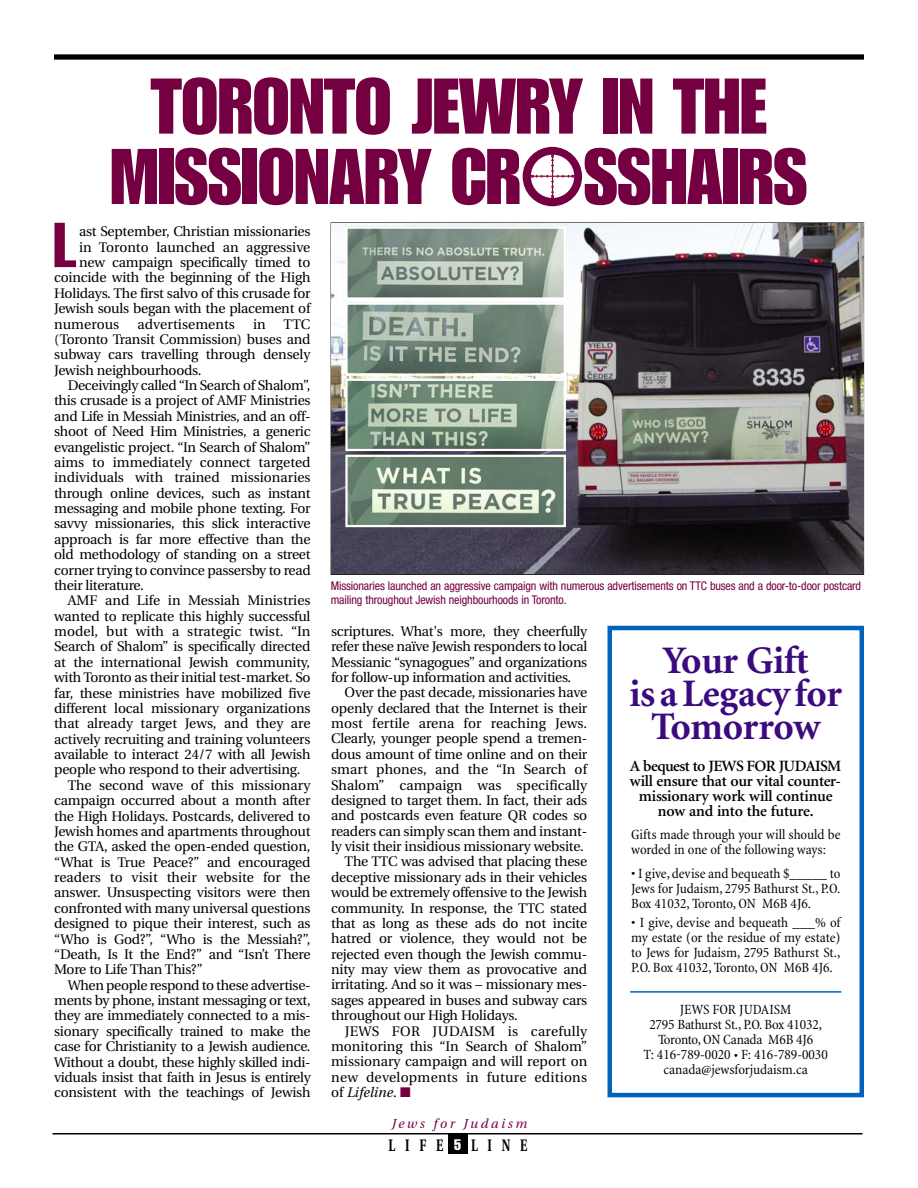
<style>
.page{position:relative;width:918px;height:1188px;background:#fff}
.page>*{position:absolute;margin:0;border:0;box-sizing:border-box;transform-origin:0 0}
.t1{font:77.1px/70.3px "Impact";letter-spacing:-.01em;color:#740041;text-align:center}
.t2{font:extra-condensed 62.25px "Helvetica";color:#740041}
.t3{font:700 39px/33px "Minion";letter-spacing:-.01em;color:#3c0a7f;text-align:center}
.t4{font:700 16.65px "Utopia";letter-spacing:.84em;color:#000;scale:.7 1}
.t5{font:600 15.75px/15px "Minion";letter-spacing:-.015em;color:#000;text-align:center}
.t6{font:extra-condensed 15px "Helvetica";color:#fff}
.t7{font:condensed 14.25px/15px "Minion";letter-spacing:-.005em;color:#000;text-align:justify;scale:1.06 1}
.t8{font:13.8px/15.3px "Utopia";letter-spacing:-.015em;color:#000;text-align:justify}
.t9{font:13.8px "Utopia";letter-spacing:.005em;color:#000}
.t10{font:13.8px "Utopia";letter-spacing:.02em;color:#000}
.t11{font:italic 13.8px "Utopia";color:#000}
.t12{font:italic 13.05px "Utopia";letter-spacing:.2em;color:#740041}
.t13{font:condensed 12px/13.5px "Helvetica Neue";letter-spacing:-.01em;color:#740041}
.s1{font-style:normal}
.s2{color:#740041}
</style>
<div class="page">
<div style="left:54px;top:54px;width:810px;height:6px;background:#000"></div>
<img style="left:332px;top:223px;width:531px;height:351px">
<div style="left:523px;top:147px;width:59px;height:59px;background:#740041;border-radius:50%"></div>
<svg style="left:530px;top:154px;width:45px;height:45px"></svg>
<div style="left:608px;top:626px;width:256px;height:471px;border:4px solid #0064ba"></div>
<hr style="left:630px;top:991px;width:211px;height:2px;background:#0064ba">
<hr style="left:52px;top:1133px;width:810px;height:1px;background:#000">
<div style="left:448px;top:1134px;width:19px;height:20px;background:#000"></div>
<div style="left:345px;top:227px;width:221px;height:73px;border:2px solid #fff"></div>
<div style="left:345px;top:302px;width:221px;height:74px;border:2px solid #fff"></div>
<div style="left:345px;top:379px;width:221px;height:72px;border:2px solid #fff"></div>
<div style="left:345px;top:455px;width:221px;height:72px;border:2px solid #fff"></div>
<h1 class="t1" style="left:110px;top:74px;width:699px">TORONTO JEWRY IN THE<br>MISSIONARY CR SSHAIRS</h1>
<h2 class="t2" style="left:53px;top:223px;width:25px">L</h2>
<p class="t8" style="left:79px;top:225px;width:233px">ast September, Christian missionaries</p>
<p class="t8" style="left:79px;top:241px;width:233px">in Toronto launched an aggressive</p>
<p class="t8" style="left:79px;top:256px;width:233px">new campaign specifically timed to</p>
<p class="t8" style="left:54px;top:271px;width:258px">coincide with the beginning of the High</p>
<p class="t8" style="left:54px;top:287px;width:258px">Holidays. The first salvo of this crusade for</p>
<p class="t8" style="left:54px;top:302px;width:258px">Jewish souls began with the placement of</p>
<p class="t9" style="left:54px;top:318px;width:67px">numerous</p>
<p class="t9" style="left:138px;top:318px;width:99px">advertisements</p>
<p class="t8" style="left:253px;top:317px;width:14px">in</p>
<p class="t8" style="left:54px;top:317px;width:258px;text-indent:229px">TTC (Toronto Transit Commission) buses and subway cars travelling through densely Jewish neighbourhoods.</p>
<p class="t8" style="left:54px;top:379px;width:258px;text-indent:14px">Deceivingly called “In Search of Shalom”, this crusade is a project of AMF Ministries and Life in Messiah Ministries, and an off&shy;shoot of Need Him Ministries, a generic evangelistic project. “In Search of Shalom” aims to immediately connect targeted individuals with trained missionaries through online devices, such as instant messaging and mobile phone texting. For savvy missionaries, this slick interactive approach is far more effective than the old methodology of standing on a street corner trying to convince passersby to read their literature.</p>
<p class="t8" style="left:68px;top:594px;width:244px">AMF and Life in Messiah Ministries</p>
<p class="t8" style="left:54px;top:610px;width:258px">wanted to replicate this highly successful</p>
<p class="t9" style="left:54px;top:626px;width:258px">model, but with a strategic twist. “In</p>
<p class="t8" style="left:54px;top:640px;width:258px">Search of Shalom” is specifically directed</p>
<p class="t8" style="left:54px;top:656px;width:258px">at the international Jewish community,</p>
<p class="t8" style="left:54px;top:671px;width:258px">with Toronto as their initial test-market. So</p>
<p class="t8" style="left:54px;top:686px;width:258px">far, these ministries have mobilized five</p>
<p class="t8" style="left:54px;top:702px;width:258px">different local missionary organizations</p>
<p class="t8" style="left:54px;top:717px;width:258px">that already target Jews, and they are</p>
<p class="t8" style="left:54px;top:733px;width:258px">actively recruiting and training volunteers</p>
<p class="t8" style="left:54px;top:748px;width:258px">available to interact 24/7 with all Jewish</p>
<p class="t8" style="left:54px;top:763px;width:248px">people who respond to their advertising.</p>
<p class="t8" style="left:68px;top:779px;width:244px">The second wave of this missionary</p>
<p class="t8" style="left:54px;top:794px;width:258px">campaign occurred about a month after</p>
<p class="t8" style="left:54px;top:809px;width:258px">the High Holidays. Postcards, delivered to</p>
<p class="t8" style="left:54px;top:825px;width:258px">Jewish homes and apartments throughout</p>
<p class="t8" style="left:54px;top:840px;width:258px">the GTA, asked the open-ended question,</p>
<p class="t8" style="left:54px;top:855px;width:258px">“What is True Peace?” and encouraged</p>
<p class="t9" style="left:54px;top:872px;width:258px">readers to visit their website for the</p>
<p class="t8" style="left:54px;top:886px;width:258px">answer. Unsuspecting visitors were then</p>
<p class="t8" style="left:54px;top:902px;width:258px">confronted with many universal questions</p>
<p class="t8" style="left:54px;top:917px;width:258px">designed to pique their interest, such as</p>
<p class="t8" style="left:54px;top:932px;width:258px">“Who is God?”, “Who is the Messiah?”,</p>
<p class="t8" style="left:54px;top:948px;width:258px">“Death, Is It the End?” and “Isn’t There</p>
<p class="t8" style="left:54px;top:963px;width:150px">More to Life Than This?”</p>
<p class="t8" style="left:68px;top:978px;width:244px">When people respond to these advertise-</p>
<p class="t8" style="left:54px;top:994px;width:258px">ments by phone, instant messaging or text,</p>
<p class="t8" style="left:54px;top:1009px;width:258px">they are immediately connected to a mis-</p>
<p class="t8" style="left:54px;top:1025px;width:258px">sionary specifically trained to make the</p>
<p class="t8" style="left:54px;top:1040px;width:258px">case for Christianity to a Jewish audience.</p>
<p class="t8" style="left:54px;top:1055px;width:258px">Without a doubt, these highly skilled indi-</p>
<p class="t8" style="left:54px;top:1071px;width:258px">viduals insist that faith in Jesus is entirely</p>
<p class="t8" style="left:54px;top:1086px;width:258px">consistent with the teachings of Jewish</p>
<p class="t13" style="left:331px;top:580px;width:532px">Missionaries launched an aggressive campaign with numerous advertisements on TTC buses and a door-to-door postcard mailing throughout Jewish neighbourhoods in Toronto.</p>
<p class="t8" style="left:331px;top:625px;width:258px">scriptures. What's more, they cheerfully refer these naïve Jewish responders to local Messianic “synagogues” and organizations for follow-up information and activities.</p>
<p class="t8" style="left:345px;top:686px;width:244px">Over the past decade, missionaries have</p>
<p class="t8" style="left:331px;top:702px;width:258px">openly declared that the Internet is their</p>
<p class="t9" style="left:331px;top:718px;width:258px">most fertile arena for reaching Jews.</p>
<p class="t8" style="left:331px;top:732px;width:258px">Clearly, younger people spend a tremen-</p>
<p class="t8" style="left:331px;top:748px;width:258px">dous amount of time online and on their</p>
<p class="t9" style="left:331px;top:764px;width:257px">smart phones, and the “In Search of</p>
<p class="t9" style="left:331px;top:779px;width:258px">Shalom” campaign was specifically</p>
<p class="t8" style="left:331px;top:794px;width:258px">designed to target them. In fact, their ads</p>
<p class="t8" style="left:331px;top:809px;width:258px">and postcards even feature QR codes so</p>
<p class="t8" style="left:331px;top:825px;width:258px">readers can simply scan them and instant-</p>
<p class="t8" style="left:331px;top:840px;width:254px">ly visit their insidious missionary website.</p>
<p class="t8" style="left:345px;top:855px;width:244px">The TTC was advised that placing these</p>
<p class="t8" style="left:331px;top:871px;width:258px">deceptive missionary ads in their vehicles</p>
<p class="t8" style="left:331px;top:886px;width:258px">would be extremely offensive to the Jewish</p>
<p class="t8" style="left:331px;top:901px;width:258px">community. In response, the TTC stated</p>
<p class="t8" style="left:331px;top:917px;width:258px">that as long as these ads do not incite</p>
<p class="t8" style="left:331px;top:932px;width:257px">hatred or violence, they would not be</p>
<p class="t8" style="left:331px;top:948px;width:258px">rejected even though the Jewish commu-</p>
<p class="t8" style="left:331px;top:963px;width:258px">nity may view them as provocative and</p>
<p class="t8" style="left:331px;top:978px;width:258px">irritating. And so it was – missionary mes-</p>
<p class="t8" style="left:331px;top:994px;width:258px">sages appeared in buses and subway cars</p>
<p class="t8" style="left:331px;top:1009px;width:188px">throughout our High Holidays.</p>
<p class="t10" style="left:345px;top:1025px;width:244px">JEWS FOR JUDAISM is carefully</p>
<p class="t8" style="left:331px;top:1040px;width:258px">monitoring this “In Search of Shalom”</p>
<p class="t8" style="left:331px;top:1055px;width:258px">missionary campaign and will report on</p>
<p class="t10" style="left:331px;top:1071px;width:258px">new developments in future editions</p>
<p class="t11" style="left:331px;top:1087px;width:81px"><span class="s1">of</span> Lifeline<span class="s1">.</span> <span class="s2">■</span></p>
<p class="t12" style="left:392px;top:1118px;width:137px">Jews for Judaism</p>
<p class="t4" style="left:389px;top:1138px;width:80px">LIFE</p>
<p class="t4" style="left:471px;top:1138px;width:82px">LINE</p>
<p class="t6" style="left:454px;top:1139px;width:8px">5</p>
<h3 class="t3" style="left:629px;top:647px;width:214px">Your Gift<br>is a Legacy for<br>Tomorrow</h3>
<p class="t5" style="left:630px;top:759px;width:213px">A bequest to JEWS FOR JUDAISM will ensure that our vital counter&shy;missionary work will continue now and into the future.</p>
<p class="t7" style="left:631px;top:828px;width:199px">Gifts made through your will should be worded in one of the following ways:</p>
<p class="t7" style="left:631px;top:867px;width:199px">• I give, devise and bequeath $_____ to Jews for Judaism, 2795 Bathurst St., P.O.<br>Box 41032, Toronto, ON M6B 4J6.</p>
<p class="t7" style="left:631px;top:916px;width:199px">• I give, devise and bequeath ___% of my estate (or the residue of my estate) to Jews for Judaism, 2795 Bathurst St., P.O. Box 41032, Toronto, ON M6B 4J6.</p>
<p class="t7" style="left:644px;top:1003px;width:175px;text-align:center">JEWS FOR JUDAISM<br>2795 Bathurst St., P.O. Box 41032,<br>Toronto, ON Canada M6B 4J6<br>T: 416-789-0020 • F: 416-789-0030 canada@jewsforjudaism.ca</p>
</div>
